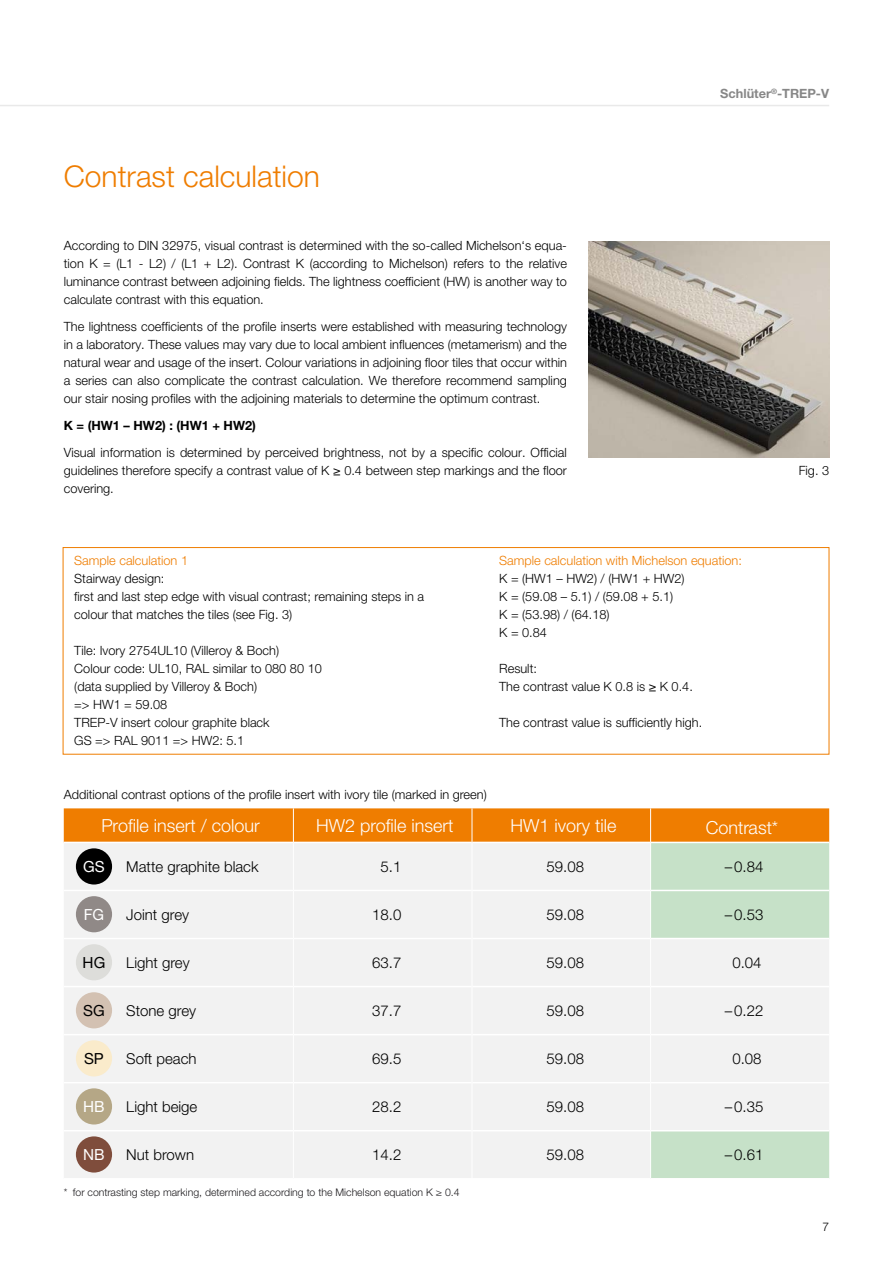
<style>
.page{position:relative;width:893px;height:1263px;background:#fff}
.page>*{position:absolute;margin:0;border:0;box-sizing:border-box;transform-origin:0 0}
.HeadSub{font:300 30px "Helvetica Neue LT Pro";color:#ef7d00}
.Unter-Überschrift_or{font:300 18px "Helvetica Neue LTW1 G";color:#fff}
.t1{font:15.3px "Helvetica Neue LT Pro";color:#fff}
.t2{font:15.3px "Helvetica Neue LT Pro";color:#000}
.Tabellentext{font:300 15px "Helvetica Neue LT Pro";color:#000}
.Farbkuerzel{font:300 15px "Helvetica Neue LT Pro";color:#000}
.body_copy{font:300 12.75px/18px "Helvetica Neue LT Pro";color:#000;text-align:justify}
.body_copy-2{font:300 12.75px "Helvetica Neue LT Pro";color:#ef7d00}
.body_copy-3{font:700 12.75px "Helvetica Neue LT Pro";color:#000}
.head_competence_fiel{font:700 12.75px "Helvetica Neue LT Pro";color:#878787}
.t3{font:300 12px "Helvetica Neue LT Pro";color:#000}
.Unter-Überschrift_or-2{font:300 10.5px "Helvetica Neue LTW1 G";color:#1e1c1f}
</style>
<div class="page">
<div style="left:63px;top:547px;width:766px;height:207px;border:1px solid #ef7d00"></div>
<div style="left:64px;top:808px;width:765px;height:34px;background:#ef7d00"></div>
<div style="left:64px;top:843px;width:586px;height:335px;background:#f2f2f2"></div>
<svg style="left:651px;top:843px;width:178px;height:335px;fill:#f2f2f2"></svg>
<hr style="left:64px;top:890px;width:229px;height:1px;background:#fff">
<hr style="left:294px;top:890px;width:178px;height:1px;background:#fff">
<hr style="left:472px;top:890px;width:178px;height:1px;background:#fff">
<hr style="left:651px;top:890px;width:178px;height:1px;background:#fff">
<hr style="left:64px;top:938px;width:229px;height:1px;background:#fff">
<hr style="left:294px;top:938px;width:178px;height:1px;background:#fff">
<hr style="left:472px;top:938px;width:178px;height:1px;background:#fff">
<hr style="left:651px;top:938px;width:178px;height:1px;background:#fff">
<hr style="left:64px;top:986px;width:229px;height:1px;background:#fff">
<hr style="left:294px;top:986px;width:178px;height:1px;background:#fff">
<hr style="left:472px;top:986px;width:178px;height:1px;background:#fff">
<hr style="left:651px;top:986px;width:178px;height:1px;background:#fff">
<hr style="left:64px;top:1034px;width:229px;height:1px;background:#fff">
<hr style="left:294px;top:1034px;width:178px;height:1px;background:#fff">
<hr style="left:472px;top:1034px;width:178px;height:1px;background:#fff">
<hr style="left:651px;top:1034px;width:178px;height:1px;background:#fff">
<hr style="left:64px;top:1082px;width:229px;height:1px;background:#fff">
<hr style="left:294px;top:1082px;width:178px;height:1px;background:#fff">
<hr style="left:472px;top:1082px;width:178px;height:1px;background:#fff">
<hr style="left:651px;top:1082px;width:178px;height:1px;background:#fff">
<hr style="left:64px;top:1130px;width:229px;height:1px;background:#fff">
<hr style="left:294px;top:1130px;width:178px;height:1px;background:#fff">
<hr style="left:472px;top:1130px;width:178px;height:1px;background:#fff">
<hr style="left:651px;top:1130px;width:178px;height:1px;background:#fff">
<hr style="left:293px;top:808px;width:1px;height:34px;background:#fff">
<hr style="left:472px;top:808px;width:1px;height:34px;background:#fff">
<hr style="left:650px;top:808px;width:1px;height:34px;background:#fff">
<hr style="left:293px;top:842px;width:1px;height:48px;background:#fff">
<hr style="left:472px;top:842px;width:1px;height:48px;background:#fff">
<hr style="left:293px;top:890px;width:1px;height:48px;background:#fff">
<hr style="left:472px;top:890px;width:1px;height:48px;background:#fff">
<hr style="left:293px;top:938px;width:1px;height:48px;background:#fff">
<hr style="left:472px;top:938px;width:1px;height:48px;background:#fff">
<hr style="left:293px;top:986px;width:1px;height:49px;background:#fff">
<hr style="left:472px;top:986px;width:1px;height:49px;background:#fff">
<hr style="left:293px;top:1035px;width:1px;height:48px;background:#fff">
<hr style="left:472px;top:1035px;width:1px;height:48px;background:#fff">
<hr style="left:293px;top:1083px;width:1px;height:48px;background:#fff">
<hr style="left:472px;top:1083px;width:1px;height:48px;background:#fff">
<hr style="left:293px;top:1131px;width:1px;height:47px;background:#fff">
<hr style="left:472px;top:1131px;width:1px;height:47px;background:#fff">
<img style="left:588px;top:241px;width:241px;height:216px">
<div style="left:76px;top:848px;width:36px;height:36px;background:#000;border-radius:50%"></div>
<div style="left:76px;top:896px;width:36px;height:36px;background:#908987;border-radius:50%"></div>
<div style="left:76px;top:944px;width:36px;height:36px;background:#ddddda;border-radius:50%"></div>
<div style="left:76px;top:992px;width:36px;height:36px;background:#d3c1b2;border-radius:50%"></div>
<div style="left:76px;top:1040px;width:36px;height:36px;background:#faebcb;border-radius:50%"></div>
<div style="left:76px;top:1088px;width:36px;height:36px;background:#b5a786;border-radius:50%"></div>
<div style="left:76px;top:1136px;width:36px;height:36px;background:#7f4d3c;border-radius:50%"></div>
<hr style="left:0;top:105px;width:829px;height:1px;background:#e9e9e9">
<p class="HeadSub" style="left:64px;top:158px;width:258px">Contrast calculation</p>
<p class="body_copy" style="left:64px;top:236px;width:505px">According to DIN 32975, visual contrast is determined with the so-called Michelson‘s equa&shy;tion K = (L1 - L2) / (L1 + L2). Contrast K (according to Michelson) refers to the relative luminance contrast between adjoining fields. The lightness coefficient (HW) is another way to calculate contrast with this equation.</p>
<p class="body_copy" style="left:64px;top:317px;width:505px">The lightness coefficients of the profile inserts were established with measuring technology in a laboratory. These values may vary due to local ambient influences (metamerism) and the natural wear and usage of the insert. Colour variations in adjoining floor tiles that occur within a series can also complicate the contrast calculation. We therefore recommend sampling our stair nosing profiles with the adjoining materials to determine the optimum contrast.</p>
<p class="body_copy-3" style="left:64px;top:418px;width:194px">K = (HW1 – HW2) : (HW1 + HW2)</p>
<p class="body_copy" style="left:64px;top:443px;width:505px">Visual information is determined by perceived brightness, not by a specific colour. Official guidelines therefore specify a contrast value of K ≥ 0.4 between step markings and the floor covering.</p>
<p class="head_competence_fiel" style="left:720px;top:85px;width:110px">Schlüter<sup>®</sup>-TREP-V</p>
<p class="body_copy" style="left:799px;top:461px;width:32px">Fig. 3</p>
<p class="body_copy-2" style="left:74px;top:553px;width:115px">Sample calculation 1</p>
<p class="body_copy" style="left:74px;top:569px;width:92px">Stairway design:</p>
<p class="body_copy" style="left:74px;top:587px;width:351px">first and last step edge with visual contrast; remaining steps in a colour that matches the tiles (see Fig. 3)</p>
<p class="body_copy" style="left:74px;top:641px;width:206px">Tile: Ivory 2754UL10 (Villeroy &amp; Boch)</p>
<p class="body_copy" style="left:74px;top:659px;width:249px">Colour code: UL10, RAL similar to 080 80 10</p>
<p class="body_copy" style="left:74px;top:677px;width:184px">(data supplied by Villeroy &amp; Boch)</p>
<p class="body_copy" style="left:74px;top:695px;width:95px">=&gt; HW1 = 59.08</p>
<p class="body_copy" style="left:74px;top:713px;width:197px">TREP-V insert colour graphite black</p>
<p class="body_copy" style="left:74px;top:731px;width:171px">GS =&gt; RAL 9011 =&gt; HW2: 5.1</p>
<p class="body_copy-2" style="left:499px;top:553px;width:244px">Sample calculation with Michelson equation:</p>
<p class="body_copy" style="left:499px;top:569px;width:187px">K = (HW1 – HW2) / (HW1 + HW2)</p>
<p class="body_copy" style="left:499px;top:587px;width:176px">K = (59.08 – 5.1) / (59.08 + 5.1)</p>
<p class="body_copy" style="left:499px;top:605px;width:112px">K = (53.98) / (64.18)</p>
<p class="body_copy" style="left:499px;top:623px;width:49px">K = 0.84</p>
<p class="body_copy" style="left:499px;top:659px;width:39px">Result:</p>
<p class="body_copy" style="left:499px;top:677px;width:195px">The contrast value K 0.8 is ≥ K 0.4.</p>
<p class="body_copy" style="left:499px;top:713px;width:205px">The contrast value is sufficiently high.</p>
<p class="body_copy" style="left:64px;top:785px;width:424px">Additional contrast options of the profile insert with ivory tile (marked in green)</p>
<p class="Unter-Überschrift_or" style="left:102px;top:814px;width:160px">Profile insert / colour</p>
<p class="Unter-Überschrift_or" style="left:316px;top:814px;width:139px">HW2 profile insert</p>
<p class="Unter-Überschrift_or" style="left:510px;top:814px;width:108px">HW1 ivory tile</p>
<p class="Unter-Überschrift_or" style="left:706px;top:816px;width:74px">Contrast*</p>
<p class="Farbkuerzel" style="left:126px;top:857px;width:134px">Matte graphite black</p>
<p class="Tabellentext" style="left:380px;top:857px;width:22px">5.1</p>
<p class="Tabellentext" style="left:547px;top:857px;width:39px">59.08</p>
<p class="Tabellentext" style="left:725px;top:857px;width:40px">–0.84</p>
<p class="Farbkuerzel" style="left:126px;top:905px;width:64px">Joint grey</p>
<p class="Tabellentext" style="left:372px;top:905px;width:31px">18.0</p>
<p class="Tabellentext" style="left:547px;top:905px;width:39px">59.08</p>
<p class="Tabellentext" style="left:725px;top:905px;width:40px">–0.53</p>
<p class="Farbkuerzel" style="left:126px;top:953px;width:65px">Light grey</p>
<p class="Tabellentext" style="left:372px;top:953px;width:31px">63.7</p>
<p class="Tabellentext" style="left:547px;top:953px;width:39px">59.08</p>
<p class="Tabellentext" style="left:732px;top:953px;width:31px">0.04</p>
<p class="Farbkuerzel" style="left:126px;top:1001px;width:71px">Stone grey</p>
<p class="Tabellentext" style="left:372px;top:1001px;width:31px">37.7</p>
<p class="Tabellentext" style="left:547px;top:1001px;width:39px">59.08</p>
<p class="Tabellentext" style="left:725px;top:1001px;width:40px">–0.22</p>
<p class="Farbkuerzel" style="left:126px;top:1049px;width:72px">Soft peach</p>
<p class="Tabellentext" style="left:372px;top:1049px;width:31px">69.5</p>
<p class="Tabellentext" style="left:547px;top:1049px;width:39px">59.08</p>
<p class="Tabellentext" style="left:732px;top:1049px;width:31px">0.08</p>
<p class="Farbkuerzel" style="left:126px;top:1097px;width:73px">Light beige</p>
<p class="Tabellentext" style="left:372px;top:1097px;width:31px">28.2</p>
<p class="Tabellentext" style="left:547px;top:1097px;width:39px">59.08</p>
<p class="Tabellentext" style="left:725px;top:1097px;width:40px">–0.35</p>
<p class="Farbkuerzel" style="left:126px;top:1145px;width:69px">Nut brown</p>
<p class="Tabellentext" style="left:372px;top:1145px;width:31px">14.2</p>
<p class="Tabellentext" style="left:547px;top:1145px;width:39px">59.08</p>
<p class="Tabellentext" style="left:725px;top:1145px;width:40px">–0.61</p>
<p class="Unter-Überschrift_or-2" style="left:64px;top:1185px;width:397px">* for contrasting step marking, determined according to the Michelson equation K ≥ 0.4</p>
<p class="t1" style="left:83px;top:858px;width:23px">GS</p>
<p class="t1" style="left:84px;top:905px;width:22px">FG</p>
<p class="t2" style="left:83px;top:953px;width:24px">HG</p>
<p class="t2" style="left:83px;top:1001px;width:23px">SG</p>
<p class="t2" style="left:84px;top:1049px;width:21px">SP</p>
<p class="t1" style="left:83px;top:1098px;width:23px">HB</p>
<p class="t1" style="left:83px;top:1146px;width:23px">NB</p>
<p class="t3" style="left:822px;top:1220px;width:8px">7</p>
</div>
